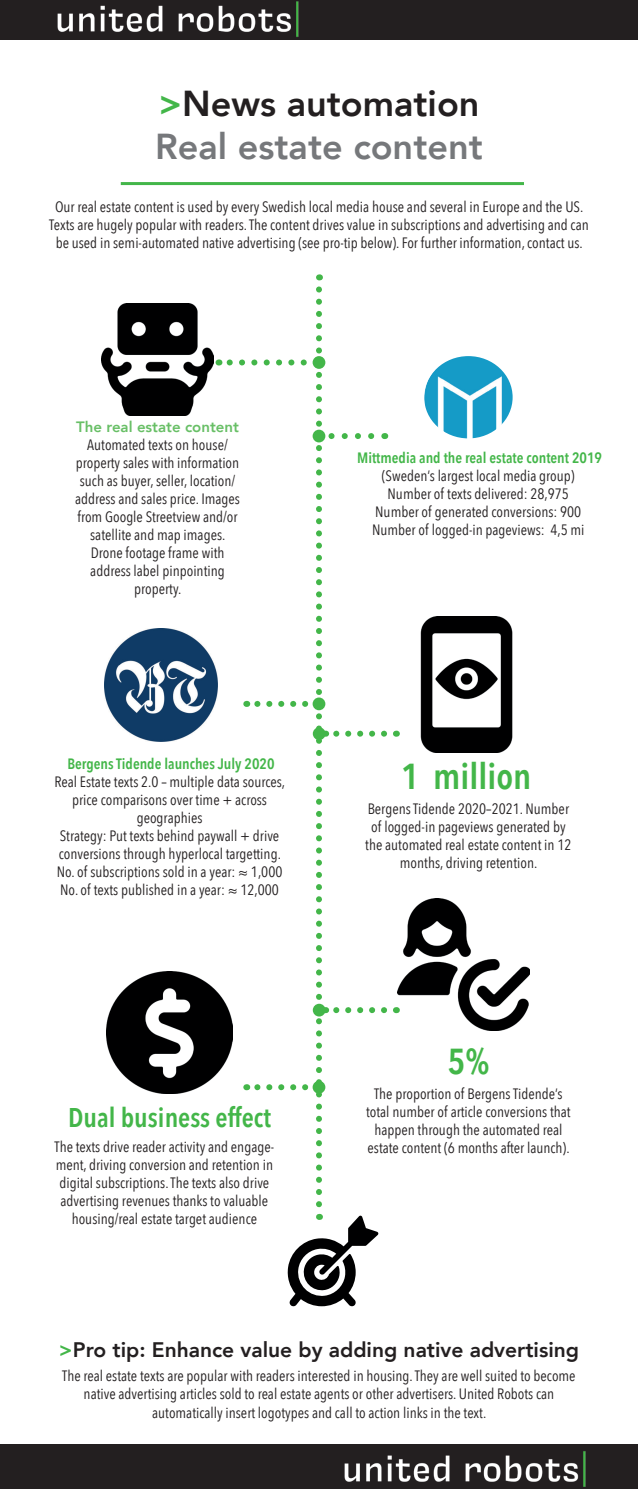
<style>
.page{position:relative;width:638px;height:1489px;background:#fff}
.page>*{position:absolute;margin:0;border:0;box-sizing:border-box;transform-origin:0 0}
.t1{font:800 36px/43.2px "Avenir";color:#76787b}
.t2{font:600 36px "Avenir Next Condensed";color:#43b649}
.t3{font:600 27px "Avenir Next Condensed";color:#43b649}
.t4{font:800 21px "Avenir";color:#231f20}
.t5{font:15px/18px "Avenir Next Condensed";color:#231f20;text-align:center}
.t6{font:600 15px "Avenir Next Condensed";color:#43b649}
.t7{font:800 15px "Avenir";color:#68bf66}
.s1{color:#43b649}
.s2{color:#231f20}
</style>
<div class="page">
<div style="left:0;top:0;width:638px;height:39px;background:#231f20"></div>
<img style="left:57px;top:1px;width:242px;height:36px">
<div style="left:0;top:1444px;width:638px;height:44px;background:#231f20"></div>
<img style="left:344px;top:1451px;width:242px;height:35px">
<img style="left:101px;top:303px;width:113px;height:113px">
<img style="left:105px;top:628px;width:112px;height:113px">
<img style="left:399px;top:616px;width:114px;height:136px">
<hr style="left:121px;top:182px;width:403px;height:3px;background:#43b649">
<img style="left:424px;top:356px;width:88px;height:82px">
<img style="left:397px;top:898px;width:132px;height:132px">
<svg style="left:226px;top:289px;width:159px;height:1017px"></svg>
<div style="left:313px;top:1003px;width:12px;height:13px;background:#43b649;border-radius:50%"></div>
<img style="left:106px;top:971px;width:127px;height:122px">
<h1 class="t1" style="left:155px;top:81px;width:329px"><span class="s1">&gt;</span><span class="s2">News automation<br></span>Real estate content</h1>
<p class="t5" style="left:49px;top:197px;width:541px">Our real estate content is used by every Swedish local media house and several in Europe and the US.<br>Texts are hugely popular with readers. The content drives value in subscriptions and advertising and can be used in semi-automated native advertising (see pro-tip below). For further information, contact us.</p>
<p class="t7" style="left:76px;top:415px;width:164px">The real estate content</p>
<p class="t5" style="left:75px;top:435px;width:166px">Automated texts on house/ property sales with information such as buyer, seller, location/ address and sales price. Images from Google Streetview and/or satellite and map images.<br>Drone footage frame with address label pinpointing property.</p>
<p class="t6" style="left:67px;top:750px;width:209px">Bergens Tidende launches July 2020</p>
<p class="t5" style="left:54px;top:771px;width:232px">Real Estate texts 2.0 – multiple data sources, price comparisons over time + across geographies<br>Strategy: Put texts behind paywall + drive conversions through hyperlocal targetting.<br>No. of subscriptions sold in a year: ≈ 1,000<br>No. of texts published in a year: ≈ 12,000</p>
<h2 class="t3" style="left:68px;top:1094px;width:204px">Dual business effect</h2>
<p class="t5" style="left:55px;top:1136px;width:221px">The texts drive reader activity and engage&shy;ment, driving conversion and retention in digital subscriptions. The texts also drive advertising revenues thanks to valuable housing/real estate target audience</p>
<p class="t6" style="left:357px;top:444px;width:246px">Mittmedia and the real estate content 2019</p>
<p class="t5" style="left:372px;top:465px;width:214px">(Sweden’s largest local media group)<br>Number of texts delivered: 28,975<br>Number of generated conversions: 900<br>Number of logged-in pageviews: 4,5 mi</p>
<h1 class="t2" style="left:401px;top:745px;width:132px">1 million</h1>
<p class="t5" style="left:365px;top:798px;width:208px">Bergens Tidende 2020–2021. Number of logged-in pageviews generated by the automated real estate content in 12 months, driving retention.</p>
<h1 class="t2" style="left:447px;top:1030px;width:43px">5%</h1>
<p class="t5" style="left:366px;top:1084px;width:206px">The proportion of Bergens Tidende’s total number of article conversions that happen through the automated real estate content (6 months after launch).</p>
<h3 class="t4" style="left:59px;top:1332px;width:522px"><span class="s1">&gt;</span>Pro tip: Enhance value by adding native advertising</h3>
<p class="t5" style="left:62px;top:1366px;width:515px">The real estate texts are popular with readers interested in housing. They are well suited to become native advertising articles sold to real estate agents or other advertisers. United Robots can automatically insert logotypes and call to action links in the text.</p>
</div>
